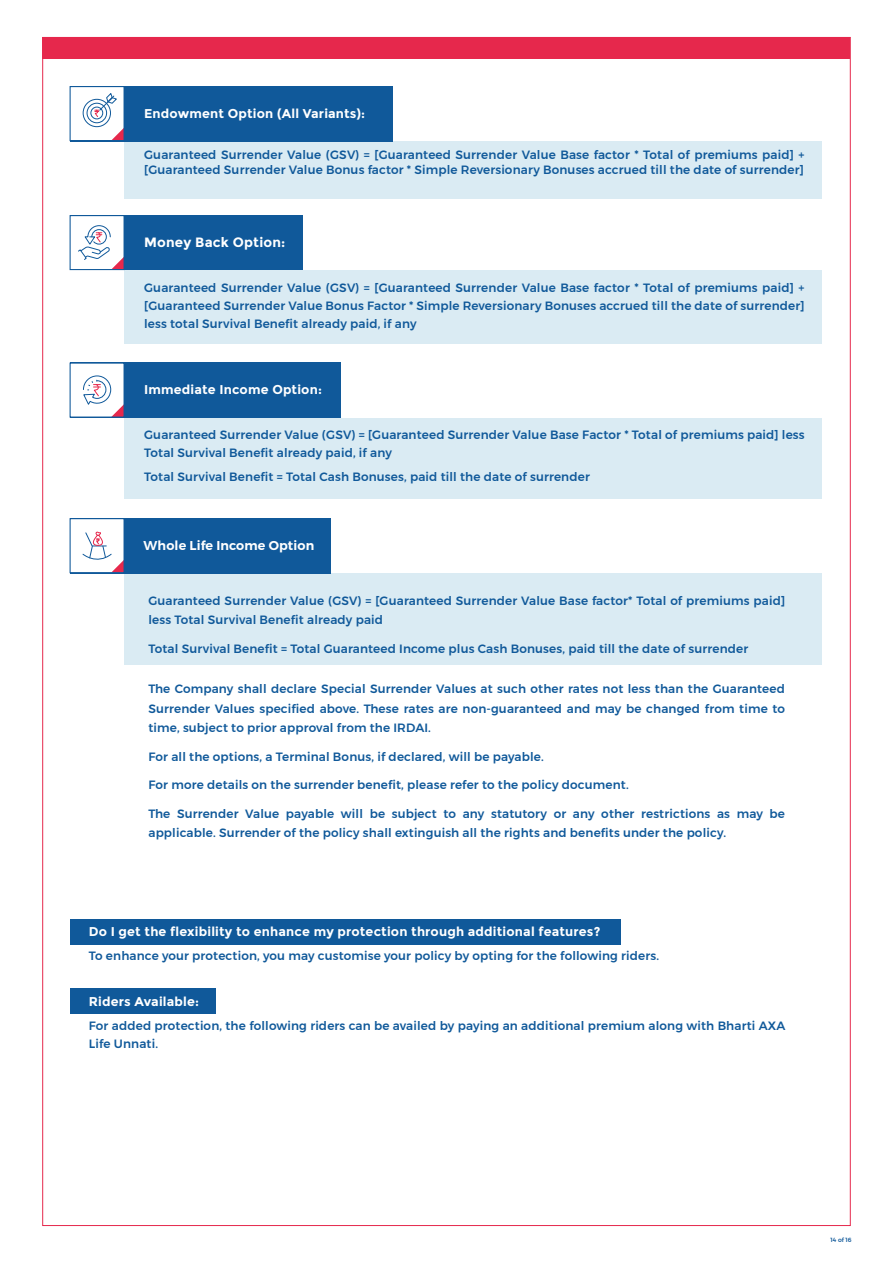
<style>
.page{position:relative;width:893px;height:1263px;background:#fff}
.page>*{position:absolute;margin:0;border:0;box-sizing:border-box;transform-origin:0 0}
.t1{font:700 13.5px "Montserrat";letter-spacing:.015em;color:#fff}
.t2{font:700 12.75px "Montserrat";letter-spacing:.015em;color:#fff}
.t3{font:600 12.75px "Montserrat";letter-spacing:.01em;color:#fff}
.t4{font:500 12px/18px "Montserrat";letter-spacing:.015em;color:#10599a}
.t5{font:500 6px "Montserrat";color:#10599a}
</style>
<div class="page">
<div style="left:42px;top:37px;width:809px;height:1189px;background:#fff;border:1px solid #e6284c"></div>
<div style="left:43px;top:38px;width:807px;height:21px;background:#e6284c"></div>
<div style="left:125px;top:141px;width:697px;height:58px;background:#daebf3"></div>
<div style="left:70px;top:86px;width:322px;height:55px;background:#10599a"></div>
<div style="left:70px;top:87px;width:54px;height:54px;background:#fff"></div>
<svg style="left:113px;top:129px;width:10px;height:10px"></svg>
<div style="left:83px;top:99px;width:28px;height:28px;border:1px solid #10599a;border-radius:50%"></div>
<div style="left:87px;top:103px;width:20px;height:20px;border:1px solid #10599a;border-radius:50%"></div>
<div style="left:90px;top:107px;width:13px;height:12px;border:1px solid #10599a;border-radius:50%"></div>
<svg style="left:94px;top:93px;width:23px;height:25px"></svg>
<div style="left:70px;top:86px;width:55px;height:55px;border:1px solid #10599a"></div>
<div style="left:124px;top:270px;width:697px;height:74px;background:#daebf3"></div>
<div style="left:70px;top:215px;width:233px;height:55px;background:#10599a"></div>
<div style="left:125px;top:418px;width:697px;height:81px;background:#daebf3"></div>
<div style="left:70px;top:363px;width:271px;height:55px;background:#10599a"></div>
<div style="left:70px;top:216px;width:54px;height:54px;background:#fff"></div>
<svg style="left:78px;top:225px;width:45px;height:43px"></svg>
<div style="left:70px;top:215px;width:55px;height:55px;border:1px solid #10599a"></div>
<div style="left:70px;top:363px;width:54px;height:54px;background:#fff"></div>
<svg style="left:83px;top:375px;width:40px;height:41px"></svg>
<div style="left:70px;top:363px;width:55px;height:55px;border:1px solid #10599a"></div>
<div style="left:124px;top:573px;width:697px;height:91px;background:#daebf3"></div>
<div style="left:70px;top:518px;width:261px;height:55px;background:#10599a"></div>
<div style="left:70px;top:519px;width:54px;height:54px;background:#fff"></div>
<svg style="left:82px;top:531px;width:41px;height:40px"></svg>
<div style="left:70px;top:518px;width:55px;height:55px;border:1px solid #10599a"></div>
<div style="left:70px;top:919px;width:550px;height:25px;background:#10599a"></div>
<div style="left:70px;top:988px;width:145px;height:25px;background:#10599a"></div>
<p class="t2" style="left:144px;top:105px;width:223px">Endowment Option (All Variants):</p>
<p class="t4" style="left:144px;top:147px;width:662px;line-height:15px">Guaranteed Surrender Value (GSV) = [Guaranteed Surrender Value Base factor * Total of premiums paid] + [Guaranteed Surrender Value Bonus factor * Simple Reversionary Bonuses accrued till the date of surrender]</p>
<p class="t1" style="left:144px;top:234px;width:143px">Money Back Option:</p>
<p class="t4" style="left:144px;top:278px;width:662px;text-align:justify">Guaranteed Surrender Value (GSV) = [Guaranteed Surrender Value Base factor * Total of premiums paid] + [Guaranteed Surrender Value Bonus Factor * Simple Reversionary Bonuses accrued till the date of surrender] less total Survival Benefit already paid, if any</p>
<p class="t2" style="left:144px;top:382px;width:179px">Immediate Income Option:</p>
<p class="t4" style="left:144px;top:426px;width:662px">Guaranteed Surrender Value (GSV) = [Guaranteed Surrender Value Base Factor * Total of premiums paid] less<br>Total Survival Benefit already paid, if any</p>
<p class="t4" style="left:144px;top:468px;width:447px">Total Survival Benefit = Total Cash Bonuses, paid till the date of surrender</p>
<p class="t3" style="left:144px;top:537px;width:172px">Whole Life Income Option</p>
<p class="t4" style="left:148px;top:591px;width:638px;line-height:19.5px">Guaranteed Surrender Value (GSV) = [Guaranteed Surrender Value Base factor* Total of premiums paid] less Total Survival Benefit already paid</p>
<p class="t4" style="left:148px;top:640px;width:601px">Total Survival Benefit = Total Guaranteed Income plus Cash Bonuses, paid till the date of surrender</p>
<p class="t4" style="left:148px;top:679px;width:638px;line-height:19.5px;text-align:justify">The Company shall declare Special Surrender Values at such other rates not less than the Guaranteed Surrender Values specified above. These rates are non-guaranteed and may be changed from time to time, subject to prior approval from the IRDAI.</p>
<p class="t4" style="left:148px;top:748px;width:397px">For all the options, a Terminal Bonus, if declared, will be payable.</p>
<p class="t4" style="left:148px;top:776px;width:482px">For more details on the surrender benefit, please refer to the policy document.</p>
<p class="t4" style="left:148px;top:804px;width:638px;line-height:19.5px">The Surrender Value payable will be subject to any statutory or any other restrictions as may be applicable. Surrender of the policy shall extinguish all the rights and benefits under the policy.</p>
<p class="t2" style="left:89px;top:923px;width:513px">Do I get the flexibility to enhance my protection through additional features?</p>
<p class="t4" style="left:89px;top:946px;width:572px">To enhance your protection, you may customise your policy by opting for the following riders.</p>
<p class="t2" style="left:89px;top:993px;width:112px">Riders Available:</p>
<p class="t4" style="left:89px;top:1016px;width:698px">For added protection, the following riders can be availed by paying an additional premium along with Bharti AXA<br>Life Unnati.</p>
<p class="t5" style="left:831px;top:1236px;width:22px">14 of 16</p>
</div>
